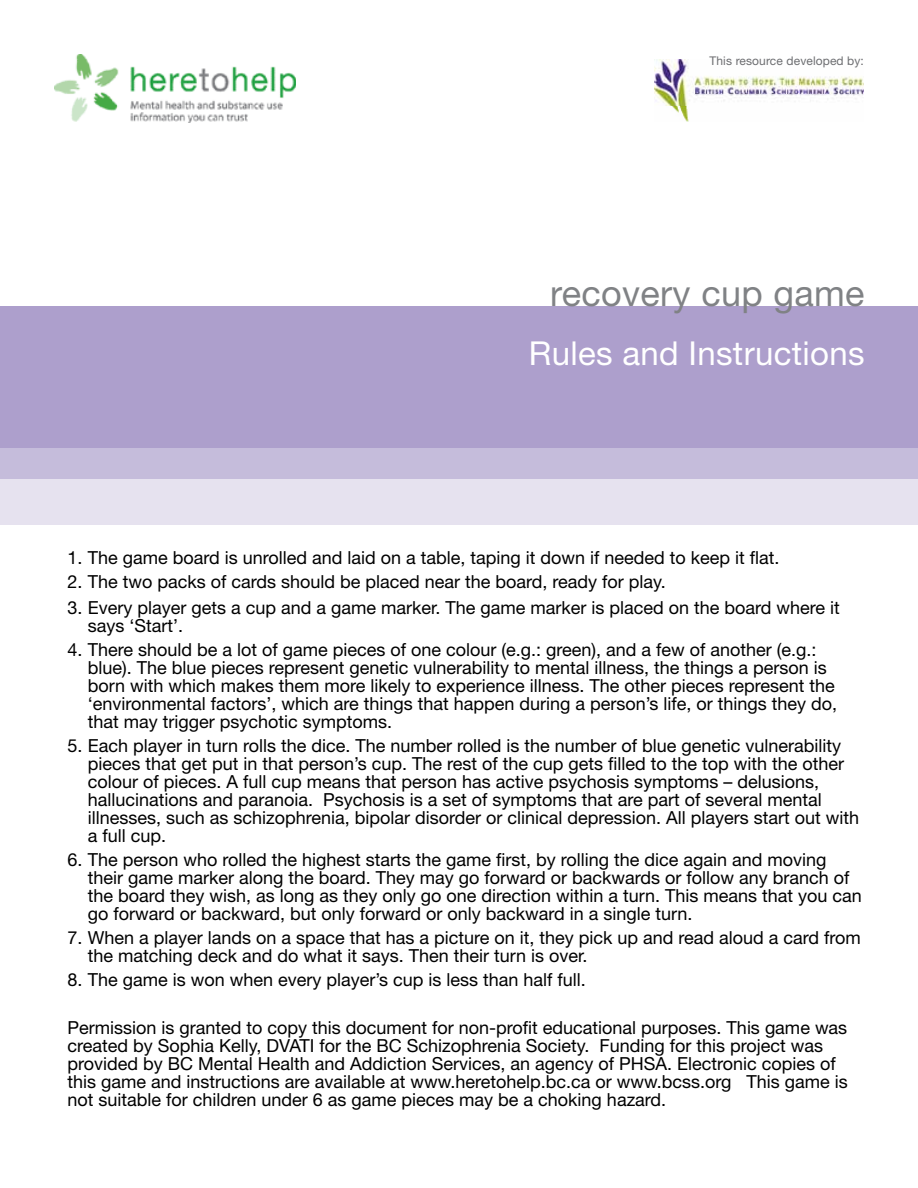
<style>
.page{position:relative;width:918px;height:1188px;background:#fff}
.page>*{position:absolute;margin:0;border:0;box-sizing:border-box;transform-origin:0 0}
.t1{font:36px "Helvetica Neue LT Std";letter-spacing:.01em;color:#808285}
.t2{font:33px "Helvetica Neue LT Std";letter-spacing:.01em;color:#fff}
.t3{font:18px/18px "Helvetica Neue LT Std";color:#000}
.t4{font:12px "Helvetica Neue LT Std";letter-spacing:.01em;color:#6d6e71}
</style>
<div class="page">
<img style="left:54px;top:54px;width:241px;height:69px">
<div style="left:0;top:306px;width:918px;height:143px;background:#ad9fcc"></div>
<div style="left:0;top:448px;width:918px;height:31px;background:#c5bcdb"></div>
<img style="left:655px;top:60px;width:209px;height:62px">
<div style="left:0;top:479px;width:918px;height:46px;background:#e6e2ef"></div>
<p class="t4" style="left:710px;top:53px;width:156px">This resource developed by:</p>
<h1 class="t1" style="left:550px;top:271px;width:316px">recovery cup game</h1>
<h2 class="t2" style="left:529px;top:333px;width:337px">Rules and Instructions</h2>
<p class="t3" style="left:68px;top:548px;width:714px">1. The game board is unrolled and laid on a table, taping it down if needed to keep it flat.</p>
<p class="t3" style="left:68px;top:572px;width:600px">2. The two packs of cards should be placed near the board, ready for play.</p>
<p class="t3" style="left:88px;top:598px;width:754px;text-indent:-20px">3. Every player gets a cup and a game marker. The game marker is placed on the board where it says ‘Start’.</p>
<p class="t3" style="left:88px;top:640px;width:751px;text-indent:-20px">4. There should be a lot of game pieces of one colour (e.g.: green), and a few of another (e.g.: blue). The blue pieces represent genetic vulnerability to mental illness, the things a person is born with which makes them more likely to experience illness. The other pieces represent the ‘environmental factors’, which are things that happen during a person’s life, or things they do, that may trigger psychotic symptoms.</p>
<p class="t3" style="left:88px;top:736px;width:773px;text-indent:-20px">5. Each player in turn rolls the dice. The number rolled is the number of blue genetic vulnerability pieces that get put in that person’s cup. The rest of the cup gets filled to the top with the other colour of pieces. A full cup means that person has active psychosis symptoms – delusions, hallucinations and paranoia. Psychosis is a set of symptoms that are part of several mental illnesses, such as schizophrenia, bipolar disorder or clinical depression. All players start out with a full cup.</p>
<p class="t3" style="left:88px;top:850px;width:776px;text-indent:-20px">6. The person who rolled the highest starts the game first, by rolling the dice again and moving their game marker along the board. They may go forward or backwards or follow any branch of the board they wish, as long as they only go one direction within a turn. This means that you can go forward or backward, but only forward or only backward in a single turn.</p>
<p class="t3" style="left:88px;top:928px;width:775px;text-indent:-20px">7. When a player lands on a space that has a picture on it, they pick up and read aloud a card from the matching deck and do what it says. Then their turn is over.</p>
<p class="t3" style="left:68px;top:970px;width:520px">8. The game is won when every player’s cup is less than half full.</p>
<p class="t3" style="left:68px;top:1018px;width:782px">Permission is granted to copy this document for non-profit educational purposes. This game was created by Sophia Kelly, DVATI for the BC Schizophrenia Society. Funding for this project was provided by BC Mental Health and Addiction Services, an agency of PHSA. Electronic copies of this game and instructions are available at www.heretohelp.bc.ca or www.bcss.org This game is not suitable for children under 6 as game pieces may be a choking hazard.</p>
</div>
